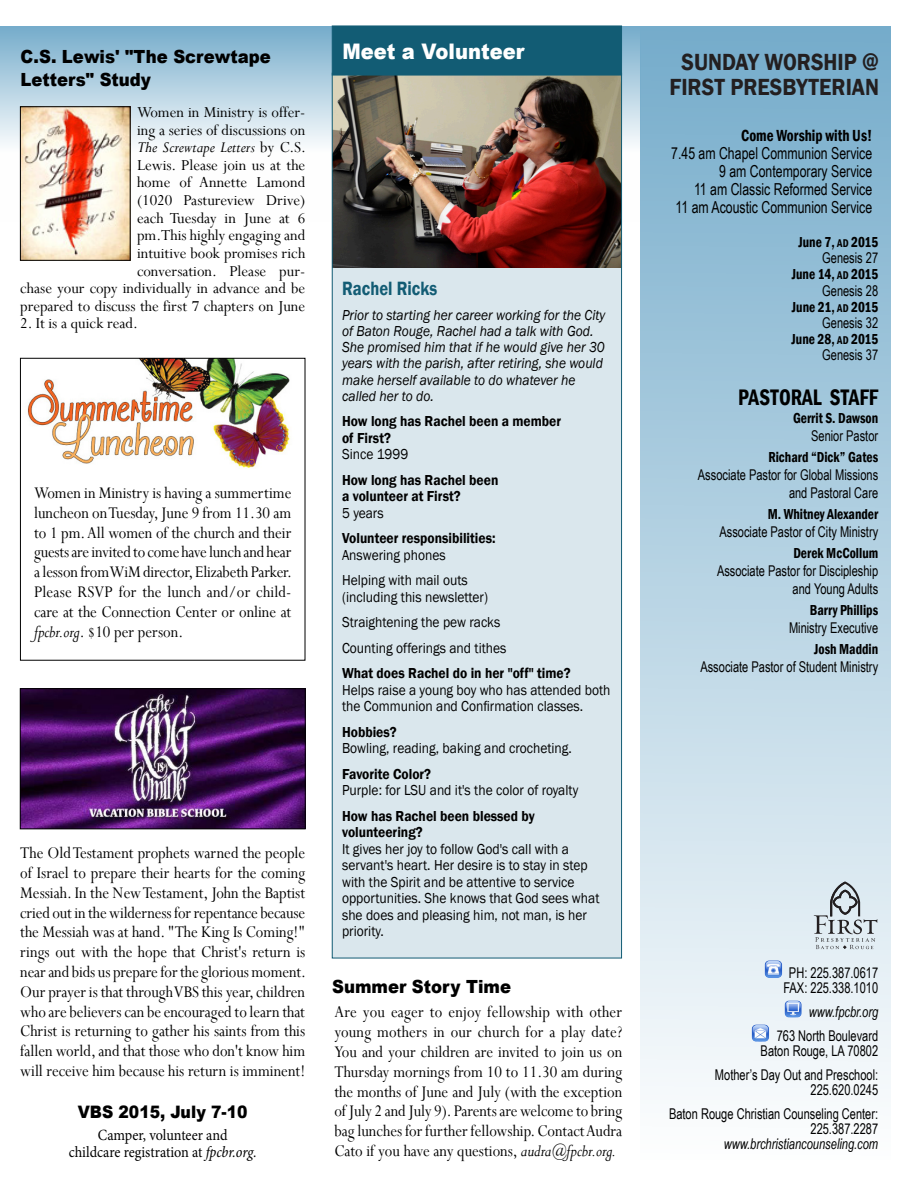
<style>
.page{position:relative;width:918px;height:1188px;background:#fff}
.page>*{position:absolute;margin:0;border:0;box-sizing:border-box;transform-origin:0 0}
.t1{font:600 24px "Franklin Gothic";color:#231f20;scale:.9 1}
.t2{font:600 condensed 23.1px "Franklin Gothic";color:#000;scale:.91 1}
.body_copy{font:900 21.45px "Arial";color:#fff;scale:.91 1}
.t3{font:600 19.8px "Franklin Gothic";color:#125c74;scale:.83 1}
.t4{font:18.15px/19.8px "Perpetua";color:#000;text-align:justify;scale:.91 1}
.t5{font:900 18.15px/23.4px "Arial";color:#000;scale:.91 1}
.t6{font:900 17.1px "Arial";color:#000;scale:.91 1}
.t7{font:16.95px/17.7px "Perpetua";color:#000;text-align:right}
.t8{font:16.5px "Arial Narrow";color:#000;scale:.91 1}
.t9{font:600 condensed 16.5px "Franklin Gothic";color:#000;scale:.91 1}
.t10{font:15.6px/17.1px "Minion Pro";letter-spacing:-.005em;color:#000;text-align:center;scale:.91 1}
.t11{font:14.85px/16.5px "Franklin Gothic";color:#000;scale:.91 1}
.t12{font:14.85px/15px "Arial Narrow";color:#000;text-align:right;scale:.91 1}
.t13{font:italic 14.85px/16.2px "Franklin Gothic";color:#000;scale:.91 1}
.t14{font:600 condensed 14.85px/16.2px "Franklin Gothic";color:#000;text-align:right;scale:.91 1}
.t15{font:600 14.85px/16.5px "Franklin Gothic";color:#000;scale:.91 1}
.t16{font:italic 14.85px "Arial Narrow";color:#000;scale:.91 1}
.s1{font-style:italic}
.s2{font-weight:400}
.s3{font-weight:600}
.s4{font-size:11.55px}
.s5{font-family:"Arial Narrow";font-weight:400;font-stretch:normal}
</style>
<div class="page">
<svg style="left:1px;top:26px;width:639px;height:195px"></svg>
<div style="left:640px;top:26px;width:251px;height:1134px;background:linear-gradient(to bottom,#75accb,#fdfefe)"></div>
<img style="left:762px;top:957px;width:22px;height:22px">
<img style="left:782px;top:998px;width:22px;height:23px">
<img style="left:751px;top:1022px;width:20px;height:22px">
<div style="left:805px;top:871px;width:75px;height:82px;background:#dceaf1"></div>
<svg style="left:814px;top:882px;width:64px;height:67px"></svg>
<img style="left:27px;top:360px;width:263px;height:109px">
<div style="left:20px;top:358px;width:285px;height:302px;border:1px solid #000"></div>
<img style="left:22px;top:109px;width:106px;height:149px">
<div style="left:332px;top:73px;width:290px;height:885px;background:#dae7ed"></div>
<img style="left:334px;top:75px;width:286px;height:193px">
<div style="left:332px;top:26px;width:290px;height:49px;background:#125c74"></div>
<img style="left:22px;top:691px;width:281px;height:136px">
<div style="left:20px;top:689px;width:285px;height:140px;border:1px solid #000"></div>
<p class="t5" style="left:20px;top:44px;width:277px">C.S. Lewis' "The Screwtape<br>Letters" Study</p>
<p class="t7" style="left:20px;top:103px;width:287px">Women in Ministry is offer-<br>ing a series of discussions on<br><span class="s1">The Screwtape Letters</span> by C.S.<br>Lewis. Please join us at the<br>home of Annette Lamond<br>(1020 Pastureview Drive)<br>each Tuesday in June at 6<br>pm.This highly engaging and<br>intuitive book promises rich<br>conversation. Please pur-<br>chase your copy individually in advance and be prepared to discuss the first 7 chapters on June</p>
<p class="t7" style="left:20px;top:314px;width:119px">2. It is a quick read.</p>
<p class="t4" style="left:34px;top:483px;width:285px">Women in Ministry is having a summertime luncheon on Tuesday, June 9 from 11.30 am to 1 pm. All women of the church and their guests are invited to come have lunch and hear a lesson from WiM director, Elizabeth Parker.<br>Please RSVP for the lunch and/or child&shy;care at the Connection Center or online at <span class="s1">fpcbr.org</span>. $10 per person.</p>
<p class="t4" style="left:20px;top:843px;width:315px">The Old Testament prophets warned the people of Israel to prepare their hearts for the coming Messiah. In the New Testament, John the Baptist cried out in the wilderness for repentance because the Messiah was at hand. "The King Is Coming!" rings out with the hope that Christ's return is near and bids us prepare for the glorious moment.<br>Our prayer is that through VBS this year, children who are believers can be encouraged to learn that Christ is returning to gather his saints from this fallen world, and that those who don't know him will receive him because his return is imminent!</p>
<p class="t6" style="left:78px;top:1099px;width:188px">VBS 2015, July 7-10</p>
<p class="t10" style="left:69px;top:1126px;width:208px">Camper, volunteer and<br>childcare registration at <span class="s1">fpcbr.org.</span></p>
<p class="body_copy" style="left:342px;top:35px;width:202px">Meet a Volunteer</p>
<p class="t3" style="left:342px;top:276px;width:116px">Rachel Ricks</p>
<p class="t13" style="left:342px;top:307px;width:291px">Prior to starting her career working for the City of Baton Rouge, Rachel had a talk with God.<br>She promised him that if he would give her 30 years with the parish, after retiring, she would make herself available to do whatever he called her to do.</p>
<p class="t15" style="left:342px;top:413px;width:242px">How long has Rachel been a member of First?<br><span class="s2">Since 1999</span></p>
<p class="t15" style="left:342px;top:472px;width:173px">How long has Rachel been a volunteer at First?<br><span class="s2">5 years</span></p>
<p class="t15" style="left:342px;top:530px;width:170px">Volunteer responsibilities:<br><span class="s2">Answering phones</span></p>
<p class="t11" style="left:342px;top:572px;width:162px">Helping with mail outs (including this newsletter)</p>
<p class="t11" style="left:342px;top:614px;width:175px">Straightening the pew racks</p>
<p class="t11" style="left:342px;top:640px;width:182px">Counting offerings and tithes</p>
<p class="t11" style="left:342px;top:665px;width:296px"><span class="s3">What does Rachel do in her "off" time?<br></span>Helps raise a young boy who has attended both the Communion and Confirmation classes.</p>
<p class="t11" style="left:342px;top:724px;width:254px"><span class="s3">Hobbies?<br></span>Bowling, reading, baking and crocheting.</p>
<p class="t11" style="left:342px;top:766px;width:261px"><span class="s3">Favorite Color?<br></span>Purple: for LSU and it's the color of royalty</p>
<p class="t11" style="left:342px;top:808px;width:284px"><span class="s3">How has Rachel been blessed by volunteering?<br></span>It gives her joy to follow God's call with a servant's heart. Her desire is to stay in step with the Spirit and be attentive to service opportunities. She knows that God sees what she does and pleasing him, not man, is her priority.</p>
<p class="t5" style="left:332px;top:975px;width:198px">Summer Story Time</p>
<p class="t4" style="left:334px;top:1002px;width:318px">Are you eager to enjoy fellowship with other young mothers in our church for a play date?<br>You and your children are invited to join us on Thursday mornings from 10 to 11.30 am during the months of June and July (with the exception of July 2 and July 9). Parents are welcome to bring bag lunches for further fellowship. Contact Audra Cato if you have any questions, <span class="s1">audra@fpcbr.org.</span></p>
<p class="t1" style="left:682px;top:47px;width:221px">SUNDAY WORSHIP @</p>
<p class="t1" style="left:669px;top:73px;width:234px">FIRST PRESBYTERIAN</p>
<p class="t9" style="left:741px;top:124px;width:146px">Come Worship with Us!</p>
<p class="t8" style="left:671px;top:141px;width:222px">7.45 am Chapel Communion Service</p>
<p class="t8" style="left:719px;top:159px;width:170px">9 am Contemporary Service</p>
<p class="t8" style="left:694px;top:177px;width:197px">11 am Classic Reformed Service</p>
<p class="t8" style="left:676px;top:195px;width:218px">11 am Acoustic Communion Service</p>
<p class="t14" style="left:798px;top:234px;width:89px">June 7, <span class="s4">AD</span> 2015</p>
<p class="t12" style="left:822px;top:250px;width:63px">Genesis 27</p>
<p class="t14" style="left:792px;top:266px;width:96px">June 14, <span class="s4">AD</span> 2015</p>
<p class="t12" style="left:822px;top:282px;width:63px">Genesis 28</p>
<p class="t14" style="left:792px;top:299px;width:96px">June 21, <span class="s4">AD</span> 2015</p>
<p class="t12" style="left:822px;top:315px;width:63px">Genesis 32</p>
<p class="t14" style="left:792px;top:331px;width:97px">June 28, <span class="s4">AD</span> 2015<br><span class="s5">Genesis 37</span></p>
<p class="t2" style="left:738px;top:382px;width:155px">PASTORAL STAFF</p>
<p class="t14" style="left:793px;top:410px;width:95px">Gerrit S. Dawson</p>
<p class="t12" style="left:811px;top:428px;width:75px">Senior Pastor</p>
<p class="t14" style="left:768px;top:449px;width:122px">Richard “Dick” Gates</p>
<p class="t12" style="left:698px;top:467px;width:200px">Associate Pastor for Global Missions</p>
<p class="t12" style="left:789px;top:485px;width:100px">and Pastoral Care</p>
<p class="t14" style="left:768px;top:506px;width:123px">M. Whitney Alexander</p>
<p class="t12" style="left:720px;top:524px;width:176px">Associate Pastor of City Ministry</p>
<p class="t14" style="left:793px;top:545px;width:95px">Derek McCollum</p>
<p class="t12" style="left:717px;top:563px;width:179px">Associate Pastor for Discipleship</p>
<p class="t12" style="left:793px;top:581px;width:96px">and Young Adults</p>
<p class="t14" style="left:810px;top:602px;width:77px">Barry Phillips</p>
<p class="t12" style="left:789px;top:620px;width:100px">Ministry Executive</p>
<p class="t14" style="left:814px;top:641px;width:72px">Josh Maddin</p>
<p class="t12" style="left:700px;top:659px;width:197px">Associate Pastor of Student Ministry</p>
<p class="t12" style="left:783px;top:964px;width:106px;text-align:center">PH: 225.387.0617<br>FAX: 225.338.1010</p>
<p class="t16" style="left:809px;top:1001px;width:78px">www.fpcbr.org</p>
<p class="t12" style="left:761px;top:1027px;width:131px">763 North Boulevard<br>Baton Rouge, LA 70802</p>
<p class="t12" style="left:715px;top:1066px;width:181px">Mother’s Day Out and Preschool:<br>225.620.0245</p>
<p class="t12" style="left:669px;top:1105px;width:231px">Baton Rouge Christian Counseling Center:<br>225.387.2287 <span class="s1">www.brchristiancounseling.com</span></p>
</div>
